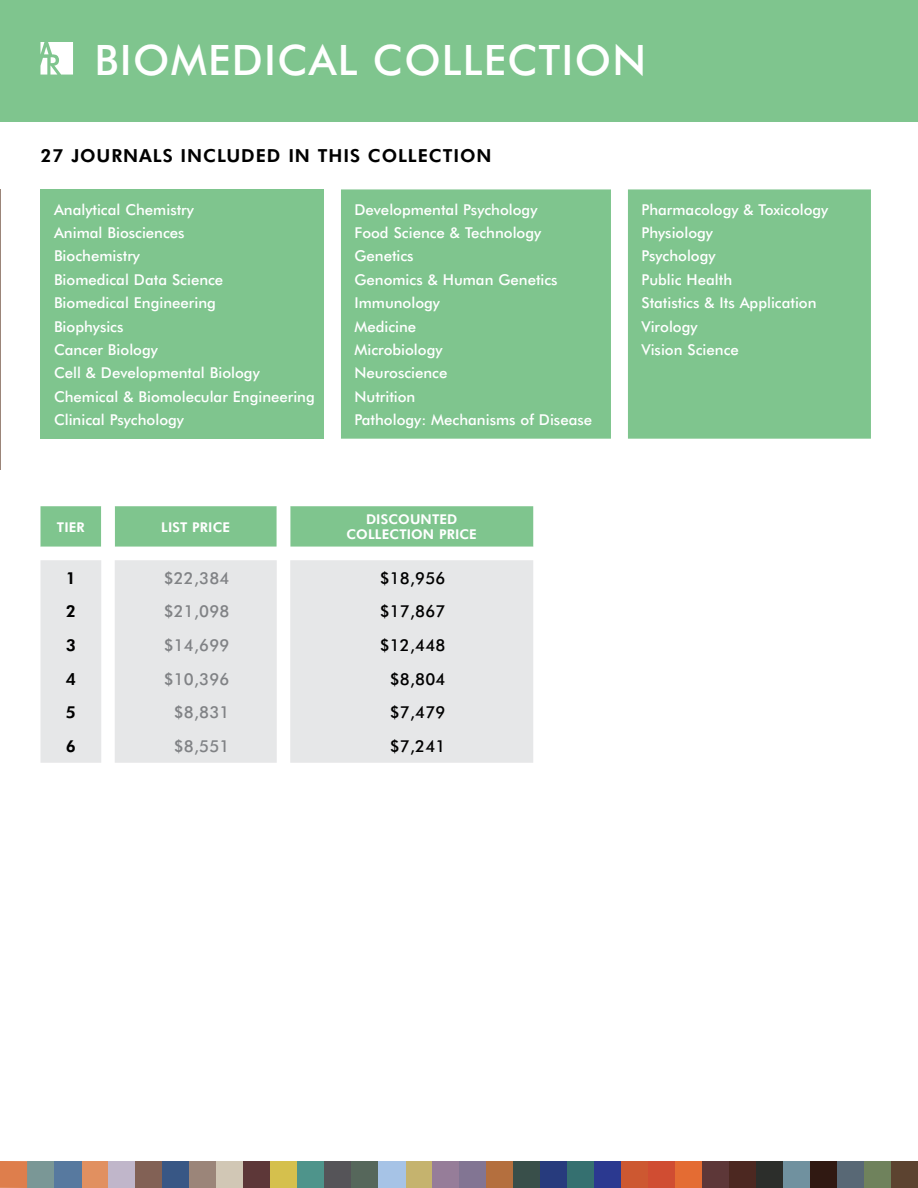
<style>
.page{position:relative;width:918px;height:1188px;background:#fff}
.page>*{position:absolute;margin:0;border:0;box-sizing:border-box;transform-origin:0 0}
.t1{font:500 42px "Futura BT";letter-spacing:.03em;color:#fff}
.t2{font:700 18px "Futura BT";letter-spacing:.05em;color:#000}
.t3{font:500 16.5px "Futura BT";letter-spacing:.01em;color:#808285}
.t4{font:500 16.5px "Futura BT";letter-spacing:.01em;color:#000}
.t5{font:700 16.5px "Futura BT";color:#000}
.t6{font:500 15px/23.4px "Futura BT";color:#fff}
.t7{font:700 13.5px/15px "Futura BT";letter-spacing:.01em;color:#fff;text-align:center}
</style>
<div class="page">
<div style="left:81px;top:1161px;width:27px;height:27px;background:#e19060"></div>
<div style="left:54px;top:1161px;width:27px;height:27px;background:#57799f"></div>
<div style="left:27px;top:1161px;width:27px;height:27px;background:#7a9796"></div>
<div style="left:0;top:1161px;width:27px;height:27px;background:#de7e4c"></div>
<div style="left:270px;top:1161px;width:27px;height:27px;background:#d5c04d"></div>
<div style="left:243px;top:1161px;width:27px;height:27px;background:#5d3738"></div>
<div style="left:702px;top:1161px;width:27px;height:27px;background:#5d3738"></div>
<div style="left:729px;top:1161px;width:27px;height:27px;background:#4c2821"></div>
<div style="left:756px;top:1161px;width:27px;height:27px;background:#2c2e2b"></div>
<div style="left:783px;top:1161px;width:27px;height:27px;background:#70919f"></div>
<div style="left:810px;top:1161px;width:27px;height:27px;background:#301912"></div>
<div style="left:837px;top:1161px;width:27px;height:27px;background:#586875"></div>
<div style="left:864px;top:1161px;width:27px;height:27px;background:#6f825c"></div>
<div style="left:891px;top:1161px;width:27px;height:27px;background:#5c4330"></div>
<div style="left:189px;top:1161px;width:27px;height:27px;background:#9b8579"></div>
<div style="left:216px;top:1161px;width:27px;height:27px;background:#d1c7b5"></div>
<div style="left:162px;top:1161px;width:27px;height:27px;background:#385785"></div>
<div style="left:135px;top:1161px;width:27px;height:27px;background:#826155"></div>
<div style="left:108px;top:1161px;width:27px;height:27px;background:#c0b6ca"></div>
<div style="left:405px;top:1161px;width:27px;height:27px;background:#c5b36e"></div>
<div style="left:378px;top:1161px;width:27px;height:27px;background:#a6c3e6"></div>
<div style="left:351px;top:1161px;width:27px;height:27px;background:#56675b"></div>
<div style="left:324px;top:1161px;width:27px;height:27px;background:#555458"></div>
<div style="left:297px;top:1161px;width:27px;height:27px;background:#4e948b"></div>
<div style="left:540px;top:1161px;width:27px;height:27px;background:#273b7d"></div>
<div style="left:513px;top:1161px;width:27px;height:27px;background:#394f4a"></div>
<div style="left:486px;top:1161px;width:27px;height:27px;background:#b46f3e"></div>
<div style="left:459px;top:1161px;width:27px;height:27px;background:#827593"></div>
<div style="left:432px;top:1161px;width:27px;height:27px;background:#967d99"></div>
<div style="left:675px;top:1161px;width:27px;height:27px;background:#e46c33"></div>
<div style="left:648px;top:1161px;width:27px;height:27px;background:#d04d32"></div>
<div style="left:621px;top:1161px;width:27px;height:27px;background:#cd5831"></div>
<div style="left:594px;top:1161px;width:27px;height:27px;background:#2b3990"></div>
<div style="left:567px;top:1161px;width:27px;height:27px;background:#357070"></div>
<div style="left:0;top:0;width:918px;height:122px;background:#7fc58e"></div>
<hr style="left:0;top:189px;width:1px;height:281px;background:#9b8579">
<div style="left:40px;top:189px;width:284px;height:250px;background:#7fc58e"></div>
<div style="left:341px;top:189px;width:530px;height:250px;background:#7fc58e"></div>
<svg style="left:40px;top:506px;width:493px;height:41px;background:#88c996"></svg>
<div style="left:40px;top:560px;width:493px;height:203px;background:#e6e7e8"></div>
<svg style="left:40px;top:42px;width:33px;height:33px"></svg>
<h1 class="t1" style="left:94px;top:30px;width:553px">BIOMEDICAL COLLECTION</h1>
<p class="t2" style="left:40px;top:143px;width:452px">27 JOURNALS INCLUDED IN THIS COLLECTION</p>
<p class="t6" style="left:54px;top:197px;width:262px">Analytical Chemistry<br>Animal Biosciences<br>Biochemistry<br>Biomedical Data Science<br>Biomedical Engineering<br>Biophysics<br>Cancer Biology<br>Cell &amp; Developmental Biology<br>Chemical &amp; Biomolecular Engineering<br>Clinical Psychology</p>
<p class="t6" style="left:354px;top:197px;width:239px">Developmental Psychology<br>Food Science &amp; Technology<br>Genetics<br>Genomics &amp; Human Genetics<br>Immunology<br>Medicine<br>Microbiology<br>Neuroscience<br>Nutrition<br>Pathology: Mechanisms of Disease</p>
<p class="t6" style="left:641px;top:197px;width:188px">Pharmacology &amp; Toxicology<br>Physiology<br>Psychology<br>Public Health<br>Statistics &amp; Its Application<br>Virology<br>Vision Science</p>
<p class="t7" style="left:57px;top:519px;width:29px">TIER</p>
<p class="t7" style="left:161px;top:519px;width:71px">LIST PRICE</p>
<p class="t7" style="left:347px;top:511px;width:132px">DISCOUNTED<br>COLLECTION PRICE</p>
<p class="t5" style="left:66px;top:566px;width:12px">1</p>
<p class="t3" style="left:164px;top:566px;width:67px">$22,384</p>
<p class="t4" style="left:380px;top:566px;width:67px">$18,956</p>
<p class="t5" style="left:66px;top:600px;width:12px">2</p>
<p class="t3" style="left:164px;top:600px;width:67px">$21,098</p>
<p class="t4" style="left:380px;top:600px;width:67px">$17,867</p>
<p class="t5" style="left:66px;top:634px;width:12px">3</p>
<p class="t3" style="left:164px;top:633px;width:67px">$14,699</p>
<p class="t4" style="left:380px;top:633px;width:67px">$12,448</p>
<p class="t5" style="left:66px;top:667px;width:12px">4</p>
<p class="t3" style="left:164px;top:667px;width:67px">$10,396</p>
<p class="t4" style="left:390px;top:667px;width:57px">$8,804</p>
<p class="t5" style="left:66px;top:701px;width:12px">5</p>
<p class="t3" style="left:174px;top:701px;width:57px">$8,831</p>
<p class="t4" style="left:390px;top:701px;width:57px">$7,479</p>
<p class="t5" style="left:66px;top:735px;width:12px">6</p>
<p class="t3" style="left:174px;top:735px;width:57px">$8,551</p>
<p class="t4" style="left:390px;top:735px;width:57px">$7,241</p>
</div>
